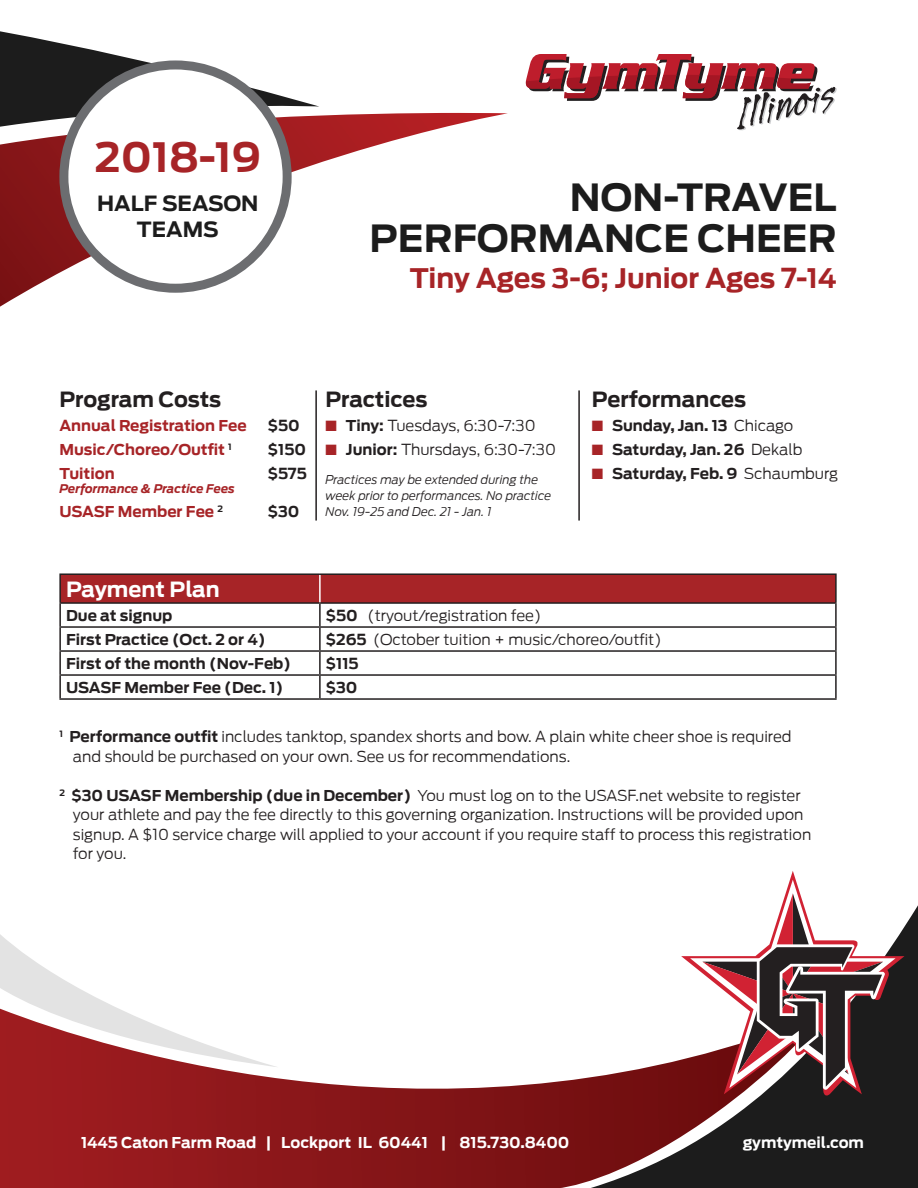
<style>
.page{position:relative;width:918px;height:1188px;background:#fff}
.page>*{position:absolute;margin:0;border:0;box-sizing:border-box;transform-origin:0 0}
.t1{font:700 40.5px "Antenna";color:#a72427}
.t2{font:700 37.5px/40.5px "Antenna";color:#1c1c1c;text-align:right}
.t3{font:700 27px "Antenna";color:#a72427}
.t4{font:700 21px "Antenna";color:#231f20}
.t5{font:700 21px/25.5px "Antenna";color:#1c1c1c;text-align:center}
.t6{font:700 21px "Antenna";color:#fff}
.Paragraph{font:300 15px/19.5px "Antenna";color:#231f20}
.Paragraph-2{font:700 15px "Antenna";color:#231f20}
.t7{font:700 15px "Antenna";color:#a72427}
.Paragraph-3{font:700 15px "Antenna";color:#fff}
.Paragraph-4{font:italic 300 12px/15.8px "Antenna";color:#231f20}
.t8{font:italic 700 12px "Antenna";color:#a72427}
.s1{color:#a72427}
.s2{font-weight:700}
.s3{font-weight:300}
</style>
<div class="page">
<svg style="left:0;top:1067px;width:591px;height:121px;background:#962a2d"></svg>
<svg style="left:591px;top:905px;width:327px;height:283px"></svg>
<svg style="left:0;top:934px;width:276px;height:133px"></svg>
<svg style="left:681px;top:871px;width:223px;height:224px"></svg>
<svg style="left:690px;top:880px;width:206px;height:210px"></svg>
<div style="left:61px;top:575px;width:774px;height:27px;background:#a72427"></div>
<hr style="left:59px;top:573px;width:261px;height:2px;background:#231f20">
<hr style="left:59px;top:575px;width:2px;height:27px;background:#231f20">
<hr style="left:320px;top:573px;width:517px;height:2px;background:#231f20">
<hr style="left:835px;top:575px;width:2px;height:27px;background:#231f20">
<hr style="left:59px;top:602px;width:261px;height:2px;background:#231f20">
<hr style="left:59px;top:604px;width:2px;height:22px;background:#231f20">
<hr style="left:320px;top:602px;width:517px;height:2px;background:#231f20">
<hr style="left:319px;top:604px;width:2px;height:22px;background:#231f20">
<hr style="left:835px;top:604px;width:2px;height:22px;background:#231f20">
<hr style="left:59px;top:626px;width:261px;height:2px;background:#231f20">
<hr style="left:59px;top:628px;width:2px;height:22px;background:#231f20">
<hr style="left:320px;top:626px;width:517px;height:2px;background:#231f20">
<hr style="left:319px;top:628px;width:2px;height:22px;background:#231f20">
<hr style="left:835px;top:628px;width:2px;height:22px;background:#231f20">
<hr style="left:59px;top:650px;width:261px;height:2px;background:#231f20">
<hr style="left:59px;top:652px;width:2px;height:22px;background:#231f20">
<hr style="left:320px;top:650px;width:517px;height:2px;background:#231f20">
<hr style="left:319px;top:652px;width:2px;height:22px;background:#231f20">
<hr style="left:835px;top:652px;width:2px;height:22px;background:#231f20">
<hr style="left:59px;top:674px;width:261px;height:2px;background:#231f20">
<hr style="left:59px;top:676px;width:2px;height:22px;background:#231f20">
<hr style="left:320px;top:674px;width:517px;height:2px;background:#231f20">
<hr style="left:319px;top:676px;width:2px;height:22px;background:#231f20">
<hr style="left:835px;top:676px;width:2px;height:22px;background:#231f20">
<hr style="left:59px;top:698px;width:261px;height:2px;background:#231f20">
<hr style="left:320px;top:698px;width:517px;height:2px;background:#231f20">
<hr style="left:319px;top:575px;width:2px;height:27px;background:#fff">
<svg style="left:0;top:113px;width:508px;height:194px"></svg>
<svg style="left:0;top:31px;width:319px;height:96px"></svg>
<svg style="left:526px;top:54px;width:311px;height:76px"></svg>
<div style="left:64px;top:65px;width:223px;height:223px;background:#fff;border-radius:50%"></div>
<div style="left:59px;top:60px;width:233px;height:233px;border:9px solid #6c6d70;border-radius:50%"></div>
<hr style="left:315px;top:390px;width:2px;height:131px;background:#231f20">
<hr style="left:578px;top:390px;width:2px;height:131px;background:#231f20">
<p class="t1" style="left:95px;top:133px;width:168px">2018-19</p>
<p class="t5" style="left:97px;top:191px;width:163px">HALF SEASON<br>TEAMS</p>
<p class="t2" style="left:369px;top:178px;width:469px">NON-TRAVEL<br>PERFORMANCE CHEER</p>
<p class="t3" style="left:410px;top:262px;width:428px">Tiny Ages 3-6; Junior Ages 7-14</p>
<p class="t4" style="left:59px;top:387px;width:163px">Program Costs</p>
<p class="t7" style="left:59px;top:417px;width:189px">Annual Registration Fee</p>
<p class="Paragraph-2" style="left:268px;top:417px;width:33px">$50</p>
<p class="t7" style="left:59px;top:441px;width:174px">Music/Choreo/Outfit <sup>1</sup></p>
<p class="Paragraph-2" style="left:268px;top:441px;width:40px">$150</p>
<p class="t7" style="left:59px;top:465px;width:57px">Tuition</p>
<p class="Paragraph-2" style="left:268px;top:465px;width:40px">$575</p>
<p class="t8" style="left:59px;top:481px;width:177px">Performance &amp; Practice Fees</p>
<p class="t7" style="left:59px;top:502px;width:165px">USASF Member Fee <sup>2</sup></p>
<p class="Paragraph-2" style="left:268px;top:502px;width:33px">$30</p>
<p class="t4" style="left:326px;top:387px;width:103px">Practices</p>
<p class="Paragraph" style="left:326px;top:416px;width:211px"><span class="s1">■</span> <span class="s2">Tiny:</span> Tuesdays, 6:30-7:30</p>
<p class="Paragraph" style="left:326px;top:440px;width:232px"><span class="s1">■</span> <span class="s2">Junior:</span> Thursdays, 6:30-7:30</p>
<p class="Paragraph-4" style="left:326px;top:472px;width:227px">Practices may be extended during the week prior to performances. No practice<br>Nov. 19-25 and Dec. 21 - Jan. 1</p>
<p class="t4" style="left:592px;top:387px;width:156px">Performances</p>
<p class="Paragraph-2" style="left:592px;top:417px;width:203px"><span class="s1">■</span> Sunday, Jan. 13 <span class="s3">Chicago</span></p>
<p class="Paragraph-2" style="left:592px;top:441px;width:212px"><span class="s1">■</span> Saturday, Jan. 26 <span class="s3">Dekalb</span></p>
<p class="Paragraph-2" style="left:592px;top:465px;width:248px"><span class="s1">■</span> Saturday, Feb. 9 <span class="s3">Schaumburg</span></p>
<p class="t6" style="left:66px;top:577px;width:155px">Payment Plan</p>
<p class="Paragraph-2" style="left:66px;top:607px;width:108px">Due at signup</p>
<p class="Paragraph" style="left:326px;top:606px;width:217px"><span class="s2">$50</span> (tryout/registration fee)</p>
<p class="Paragraph-2" style="left:66px;top:631px;width:201px">First Practice (Oct. 2 or 4)</p>
<p class="Paragraph" style="left:326px;top:630px;width:337px"><span class="s2">$265</span> (October tuition + music/choreo/outfit)</p>
<p class="Paragraph-2" style="left:66px;top:655px;width:226px">First of the month (Nov-Feb)</p>
<p class="Paragraph-2" style="left:326px;top:655px;width:34px">$115</p>
<p class="Paragraph-2" style="left:66px;top:679px;width:219px">USASF Member Fee (Dec. 1)</p>
<p class="Paragraph-2" style="left:326px;top:679px;width:33px">$30</p>
<p class="Paragraph" style="left:73px;top:727px;width:720px;text-indent:-14px"><sup>1</sup> <span class="s2">Performance outfit</span> includes tanktop, spandex shorts and bow. A plain white cheer shoe is required and should be purchased on your own. See us for recommendations.</p>
<p class="Paragraph" style="left:73px;top:786px;width:740px;text-indent:-14px"><sup>2</sup> <span class="s2">$30 USASF Membership (due in December)</span> You must log on to the USASF.net website to register your athlete and pay the fee directly to this governing organization. Instructions will be provided upon signup. A $10 service charge will applied to your account if you require staff to process this registration for you.</p>
<p class="Paragraph-3" style="left:81px;top:1133px;width:490px">1445 Caton Farm Road | Lockport IL 60441 | 815.730.8400</p>
<p class="Paragraph-3" style="left:743px;top:1133px;width:123px">gymtymeil.com</p>
</div>
